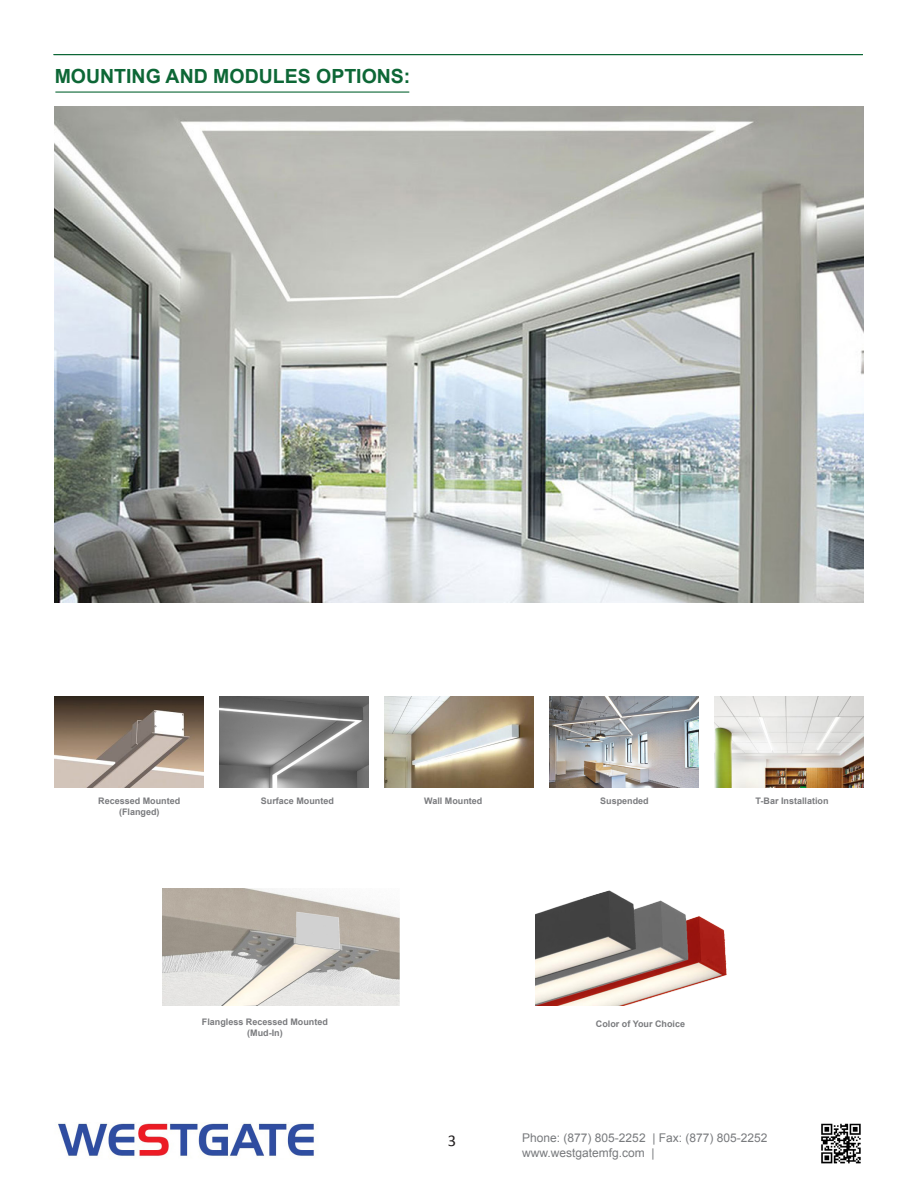
<style>
.page{position:relative;width:918px;height:1188px;background:#fff}
.page>*{position:absolute;margin:0;border:0;box-sizing:border-box;transform-origin:0 0}
.t1{font:700 19.5px "Arial";color:#0d6736}
.t2{font:16.5px "Calibri";color:#231f20}
.t3{font:12px "Arial";color:#787a7d}
.CONTENT_TEXT10{font:700 9px "Arial";color:#7a7b7e}
</style>
<div class="page">
<img style="left:58px;top:1123px;width:256px;height:34px">
<img style="left:821px;top:1123px;width:40px;height:41px">
<img style="left:54px;top:107px;width:810px;height:496px">
<hr style="left:54px;top:54px;width:809px;height:1px;background:#0d6736">
<hr style="left:55px;top:92px;width:354px;height:1px;background:#0d6736">
<img style="left:54px;top:697px;width:149px;height:91px">
<img style="left:219px;top:697px;width:149px;height:91px">
<img style="left:385px;top:697px;width:149px;height:91px">
<img style="left:550px;top:697px;width:149px;height:91px">
<img style="left:715px;top:697px;width:149px;height:91px">
<img style="left:162px;top:889px;width:238px;height:116px">
<img style="left:536px;top:890px;width:191px;height:115px">
<p class="t1" style="left:55px;top:64px;width:357px">MOUNTING AND MODULES OPTIONS:</p>
<p class="CONTENT_TEXT10" style="left:98px;top:795px;width:84px">Recessed Mounted</p>
<p class="CONTENT_TEXT10" style="left:119px;top:806px;width:42px">(Flanged)</p>
<p class="CONTENT_TEXT10" style="left:261px;top:795px;width:75px">Surface Mounted</p>
<p class="CONTENT_TEXT10" style="left:424px;top:795px;width:60px">Wall Mounted</p>
<p class="CONTENT_TEXT10" style="left:600px;top:795px;width:50px">Suspended</p>
<p class="CONTENT_TEXT10" style="left:756px;top:795px;width:75px">T-Bar Installation</p>
<p class="CONTENT_TEXT10" style="left:202px;top:1016px;width:128px">Flangless Recessed Mounted</p>
<p class="CONTENT_TEXT10" style="left:247px;top:1027px;width:37px">(Mud-In)</p>
<p class="t2" style="left:448px;top:1131px;width:10px">3</p>
<p class="CONTENT_TEXT10" style="left:596px;top:1018px;width:91px">Color of Your Choice</p>
<p class="t3" style="left:522px;top:1130px;width:247px">Phone: (877) 805-2252 | Fax: (877) 805-2252</p>
<p class="t3" style="left:522px;top:1145px;width:134px">www.westgatemfg.com |</p>
</div>
